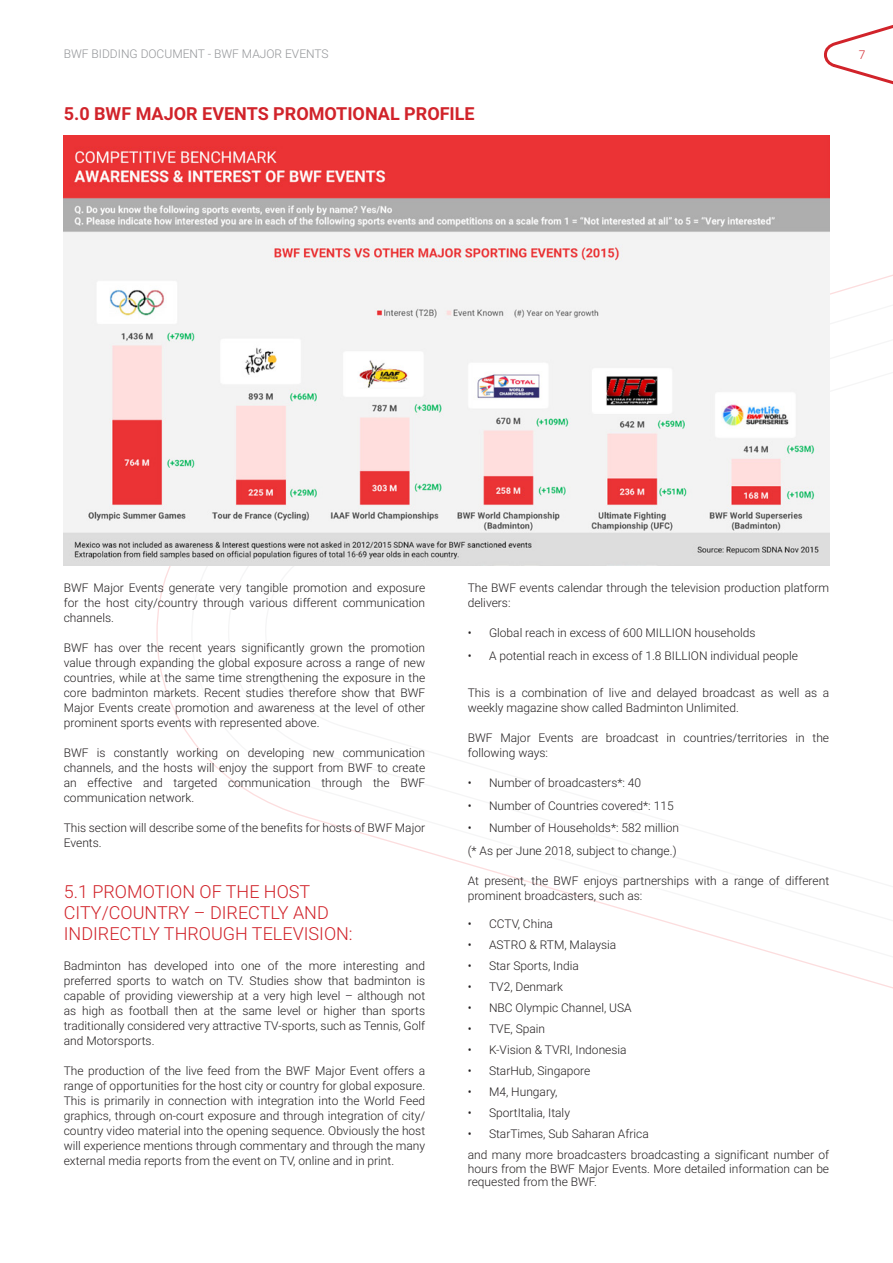
<style>
.page{position:relative;width:893px;height:1263px;background:#fff}
.page>*{position:absolute;margin:0;border:0;box-sizing:border-box;transform-origin:0 0}
.t1{font:300 18px/21px "Roboto";color:#d1232a}
.t2{font:700 18px "Roboto";color:#d1232a}
.t3{font:300 12px/15px "Roboto";color:#231f20}
.t4{font:300 12px "Roboto";color:#939598}
.t5{font:300 12px "Roboto";color:#d1232a}
</style>
<div class="page">
<svg style="left:824px;top:25px;width:69px;height:60px"></svg>
<img style="left:64px;top:135px;width:765px;height:431px">
<p class="t4" style="left:64px;top:45px;width:266px">BWF BIDDING DOCUMENT - BWF MAJOR EVENTS</p>
<p class="t5" style="left:859px;top:46px;width:8px">7</p>
<h1 class="t2" style="left:64px;top:101px;width:412px">5.0 BWF MAJOR EVENTS PROMOTIONAL PROFILE</h1>
<p class="t3" style="left:64px;top:580px;width:363px;text-align:justify">BWF Major Events generate very tangible promotion and exposure for the host city/country through various different communication channels.</p>
<p class="t3" style="left:64px;top:640px;width:363px;text-align:justify">BWF has over the recent years significantly grown the promotion value through expanding the global exposure across a range of new countries, while at the same time strengthening the exposure in the core badminton markets. Recent studies therefore show that BWF Major Events create promotion and awareness at the level of other prominent sports events with represented above.</p>
<p class="t3" style="left:64px;top:745px;width:363px;text-align:justify">BWF is constantly working on developing new communication channels, and the hosts will enjoy the support from BWF to create an effective and targeted communication through the BWF communication network.</p>
<p class="t3" style="left:64px;top:820px;width:363px">This section will describe some of the benefits for hosts of BWF Major<br>Events.</p>
<h1 class="t1" style="left:64px;top:880px;width:290px">5.1 PROMOTION OF THE HOST<br>CITY/COUNTRY – DIRECTLY AND<br>INDIRECTLY THROUGH TELEVISION:</h1>
<p class="t3" style="left:64px;top:958px;width:363px;text-align:justify">Badminton has developed into one of the more interesting and preferred sports to watch on TV. Studies show that badminton is capable of providing viewership at a very high level – although not as high as football then at the same level or higher than sports traditionally considered very attractive TV-sports, such as Tennis, Golf and Motorsports.</p>
<p class="t3" style="left:64px;top:1063px;width:363px;text-align:justify">The production of the live feed from the BWF Major Event offers a range of opportunities for the host city or country for global exposure.<br>This is primarily in connection with integration into the World Feed graphics, through on-court exposure and through integration of city/ country video material into the opening sequence. Obviously the host will experience mentions through commentary and through the many external media reports from the event on TV, online and in print.</p>
<p class="t3" style="left:468px;top:580px;width:363px">The BWF events calendar through the television production platform delivers:</p>
<p class="t3" style="left:468px;top:625px;width:289px">• Global reach in excess of 600 MILLION households</p>
<p class="t3" style="left:468px;top:647px;width:332px">• A potential reach in excess of 1.8 BILLION individual people</p>
<p class="t3" style="left:468px;top:685px;width:363px">This is a combination of live and delayed broadcast as well as a weekly magazine show called Badminton Unlimited.</p>
<p class="t3" style="left:468px;top:730px;width:363px">BWF Major Events are broadcast in countries/territories in the following ways:</p>
<p class="t3" style="left:468px;top:775px;width:175px">• Number of broadcasters*: 40</p>
<p class="t3" style="left:468px;top:797px;width:207px">• Number of Countries covered*: 115</p>
<p class="t3" style="left:468px;top:816px;width:213px;line-height:22.5px">• Number of Households*: 582 million (* As per June 2018, subject to change.)</p>
<p class="t3" style="left:468px;top:872px;width:363px">At present, the BWF enjoys partnerships with a range of different prominent broadcasters, such as:</p>
<p class="t3" style="left:468px;top:916px;width:87px">• CCTV, China</p>
<p class="t3" style="left:468px;top:937px;width:150px">• ASTRO &amp; RTM, Malaysia</p>
<p class="t3" style="left:468px;top:958px;width:113px">• Star Sports, India</p>
<p class="t3" style="left:468px;top:979px;width:97px">• TV2, Denmark</p>
<p class="t3" style="left:468px;top:1000px;width:165px">• NBC Olympic Channel, USA</p>
<p class="t3" style="left:468px;top:1021px;width:79px">• TVE, Spain</p>
<p class="t3" style="left:468px;top:1042px;width:160px">• K-Vision &amp; TVRI, Indonesia</p>
<p class="t3" style="left:468px;top:1063px;width:124px">• StarHub, Singapore</p>
<p class="t3" style="left:468px;top:1084px;width:91px">• M4, Hungary,</p>
<p class="t3" style="left:468px;top:1105px;width:104px">• SportItalia, Italy</p>
<p class="t3" style="left:468px;top:1123px;width:363px;line-height:21px">• StarTimes, Sub Saharan Africa<br>and many more broadcasters broadcasting a significant number of</p>
<p class="t3" style="left:468px;top:1161px;width:363px;line-height:13.5px">hours from the BWF Major Events. More detailed information can be requested from the BWF.</p>
</div>
